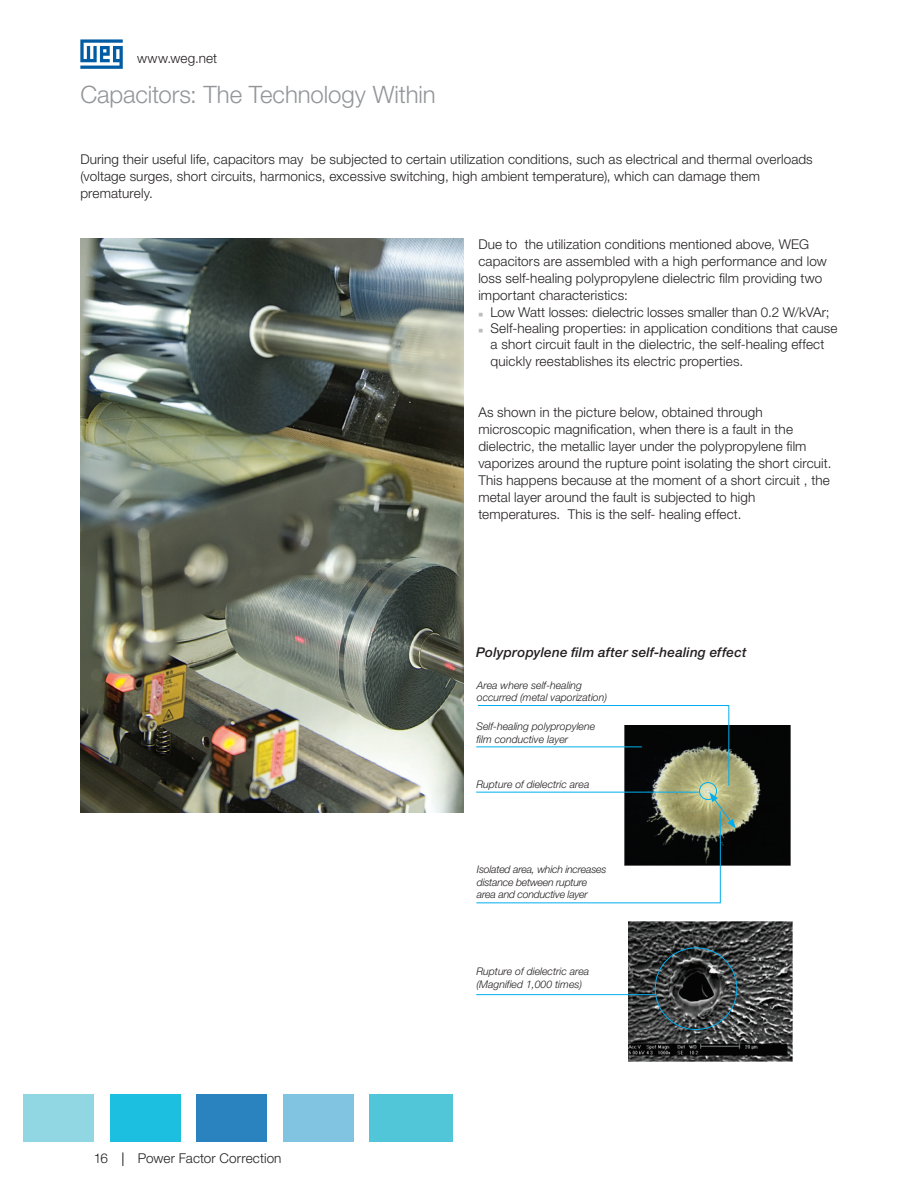
<style>
.page{position:relative;width:918px;height:1188px;background:#fff}
.page>*{position:absolute;margin:0;border:0;box-sizing:border-box;transform-origin:0 0}
._05___Headline_HN45{font:300 24px "Helvetica Neue LT Pro";letter-spacing:-.005em;color:#939598}
.t1{font:300 13.5px/17px "Helvetica Neue LT Pro";letter-spacing:.01em;color:#231f20}
.t2{font:italic 500 13.5px "Helvetica Neue LT Pro";letter-spacing:.015em;color:#231f20}
._11___HeadTable_CENT{font:italic 300 10.5px/12.6px "Helvetica Neue LT Pro";color:#231f20}
._11___HeadTable_CENT-2{font:italic 300 10.5px/12.6px "Helvetica Neue LT Pro";letter-spacing:-.02em;color:#231f20}
.s1{color:#bcbdc0}
</style>
<div class="page">
<svg style="left:123px;top:1152px;width:1px;height:14px"></svg>
<svg style="left:80px;top:39px;width:43px;height:30px"></svg>
<div style="left:23px;top:1094px;width:71px;height:48px;background:#91d6e3"></div>
<div style="left:110px;top:1094px;width:71px;height:48px;background:#1cbfdf"></div>
<div style="left:196px;top:1094px;width:71px;height:48px;background:#2a83be"></div>
<div style="left:283px;top:1094px;width:71px;height:48px;background:#81c4e2"></div>
<div style="left:369px;top:1094px;width:84px;height:48px;background:#51c6d8"></div>
<img style="left:80px;top:239px;width:384px;height:573px">
<img style="left:736px;top:725px;width:54px;height:140px">
<svg style="left:476px;top:705px;width:260px;height:199px"></svg>
<img style="left:628px;top:922px;width:164px;height:139px">
<hr style="left:476px;top:994px;width:180px;height:1px;background:#00aeef">
<div style="left:655px;top:947px;width:82px;height:83px;border:1px solid #00aeef;border-radius:50%"></div>
<p class="t1" style="left:137px;top:49px;width:82px">www.weg.net</p>
<p class="_05___Headline_HN45" style="left:80px;top:80px;width:357px">Capacitors: The Technology Within</p>
<p class="t1" style="left:80px;top:150px;width:734px">During their useful life, capacitors may be subjected to certain utilization conditions, such as electrical and thermal overloads (voltage surges, short circuits, harmonics, excessive switching, high ambient temperature), which can damage them prematurely.</p>
<p class="t1" style="left:478px;top:235px;width:350px">Due to the utilization conditions mentioned above, WEG capacitors are assembled with a high performance and low loss self-healing polypropylene dielectric film providing two important characteristics:</p>
<p class="t1" style="left:478px;top:303px;width:353px"><span class="s1">■</span> Low Watt losses: dielectric losses smaller than 0.2 W/kVAr;</p>
<p class="t1" style="left:491px;top:319px;width:348px;text-indent:-12px"><span class="s1">■</span> Self-healing properties: in application conditions that cause a short circuit fault in the dielectric, the self-healing effect quickly reestablishes its electric properties.</p>
<p class="t1" style="left:478px;top:404px;width:355px">As shown in the picture below, obtained through microscopic magnification, when there is a fault in the dielectric, the metallic layer under the polypropylene film vaporizes around the rupture point isolating the short circuit.<br>This happens because at the moment of a short circuit , the metal layer around the fault is subjected to high temperatures. This is the self- healing effect.</p>
<p class="t2" style="left:476px;top:644px;width:272px">Polypropylene film after self-healing effect</p>
<p class="_11___HeadTable_CENT" style="left:477px;top:678px;width:132px">Area where self-healing occurred (metal vaporization)</p>
<p class="_11___HeadTable_CENT" style="left:477px;top:720px;width:120px">Self-healing polypropylene film conductive layer</p>
<p class="_11___HeadTable_CENT" style="left:477px;top:777px;width:115px">Rupture of dielectric area</p>
<p class="_11___HeadTable_CENT-2" style="left:477px;top:863px;width:131px">Isolated area, which increases distance between rupture area and conductive layer</p>
<p class="t1" style="left:94px;top:1150px;width:16px">16</p>
<p class="t1" style="left:138px;top:1150px;width:145px">Power Factor Correction</p>
<p class="_11___HeadTable_CENT" style="left:476px;top:965px;width:115px">Rupture of dielectric area</p>
<p class="_11___HeadTable_CENT" style="left:476px;top:978px;width:107px">(Magnified 1,000 times)</p>
</div>
